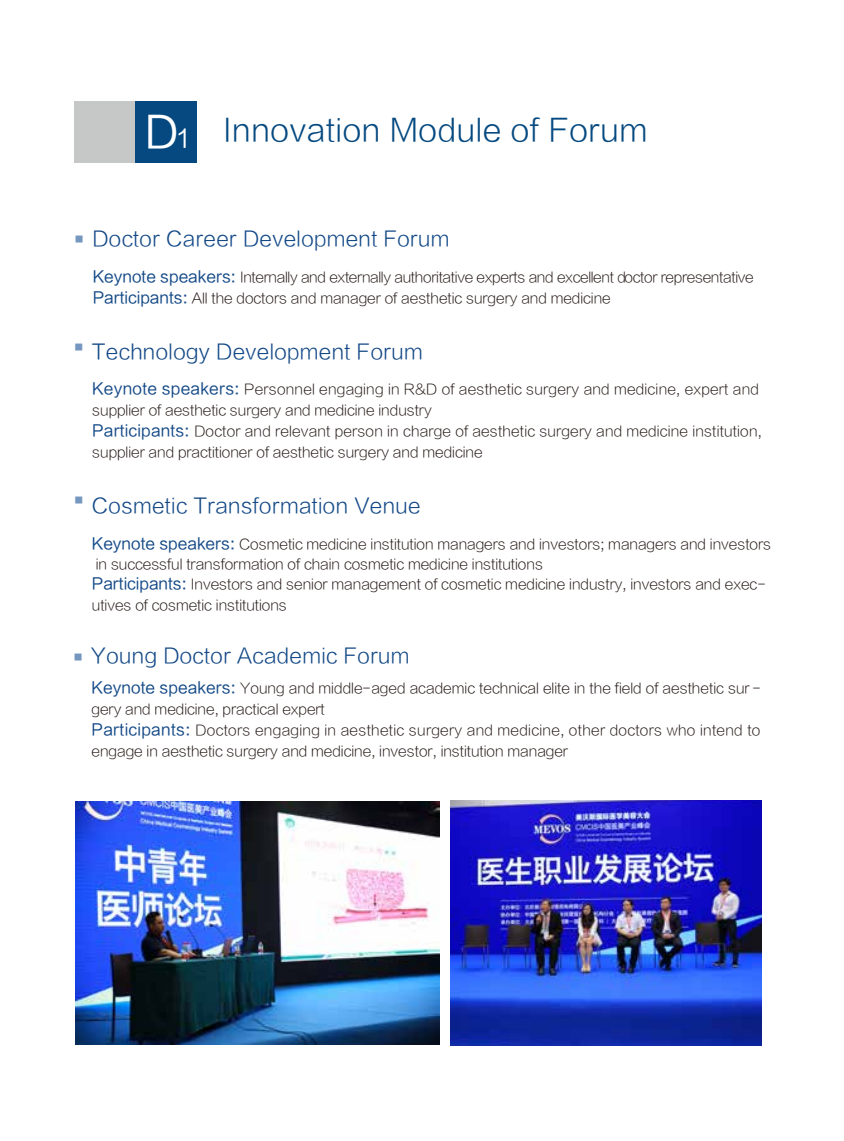
<style>
.page{position:relative;width:844px;height:1141px;background:#fff}
.page>*{position:absolute;margin:0;border:0;box-sizing:border-box;transform-origin:0 0}
.t1{font:31.5px "FZLTXHK";color:#054980}
.t2{font:21px "FZLTXHK";color:#124886}
.t3{font:15.75px "FZLTHK GBK1 0";color:#124886}
.t4{font:14px/21px "FZLTXHK GBK1 0";color:#231815}
.t5{font:14px/21px "FZLTXHK GBK1 0";letter-spacing:-.02em;color:#231815}
.t6{font:8.75px "FZLTHK GBK1 0";color:#7597bf}
.s1{font-family:"FZLTHK GBK1 0";font-size:43.23px;color:#fff}
.s2{font-family:"FZLTHK GBK1 0";font-size:15.75px;color:#124886}
</style>
<div class="page">
<div style="left:74px;top:101px;width:62px;height:61px;background:#c6c7c7"></div>
<div style="left:136px;top:101px;width:61px;height:61px;background:#054980"></div>
<img style="left:75px;top:801px;width:364px;height:244px">
<img style="left:450px;top:801px;width:311px;height:244px">
<h1 class="t1" style="left:145px;top:113px;width:504px"><span class="s1">D</span><sub>1</sub> Innovation Module of Forum</h1>
<h2 class="t2" style="left:75px;top:227px;width:376px"><sup>■</sup> Doctor Career Development Forum</h2>
<p class="t5" style="left:192px;top:267px;width:563px;text-indent:-99px"><span class="s2">Keynote speakers:</span> Internally and externally authoritative experts and excellent doctor representative<br>All the doctors and manager of aesthetic surgery and medicine</p>
<p class="t3" style="left:93px;top:289px;width:96px">Participants:</p>
<h2 class="t2" style="left:74px;top:341px;width:350px"><sup>■</sup> Technology Development Forum</h2>
<p class="t4" style="left:92px;top:379px;width:670px"><span class="s2">Keynote speakers:</span> Personnel engaging in R&amp;D of aesthetic surgery and medicine, expert and supplier of aesthetic surgery and medicine industry<br><span class="s2">Participants:</span> Doctor and relevant person in charge of aesthetic surgery and medicine institution, supplier and practitioner of aesthetic surgery and medicine</p>
<p class="t6" style="left:74px;top:495px;width:10px">■</p>
<h2 class="t2" style="left:92px;top:495px;width:330px">Cosmetic Transformation Venue</h2>
<p class="t4" style="left:92px;top:534px;width:680px;line-height:20.3px"><span class="s2">Keynote speakers:</span> Cosmetic medicine institution managers and investors; managers and investors in successful transformation of chain cosmetic medicine institutions<br><span class="s2">Participants:</span> Investors and senior management of cosmetic medicine industry, investors and exec&shy;utives of cosmetic institutions</p>
<h2 class="t2" style="left:74px;top:644px;width:337px"><sup>■</sup> Young Doctor Academic Forum</h2>
<p class="t4" style="left:91px;top:699px;width:670px">gery and medicine, practical expert<br><span class="s2">Participants:</span> Doctors engaging in aesthetic surgery and medicine, other doctors who intend to engage in aesthetic surgery and medicine, investor, institution manager</p>
<p class="t4" style="left:91px;top:678px;width:670px"><span class="s2">Keynote speakers:</span> Young and middle-aged academic technical elite in the field of aesthetic sur -</p>
</div>
